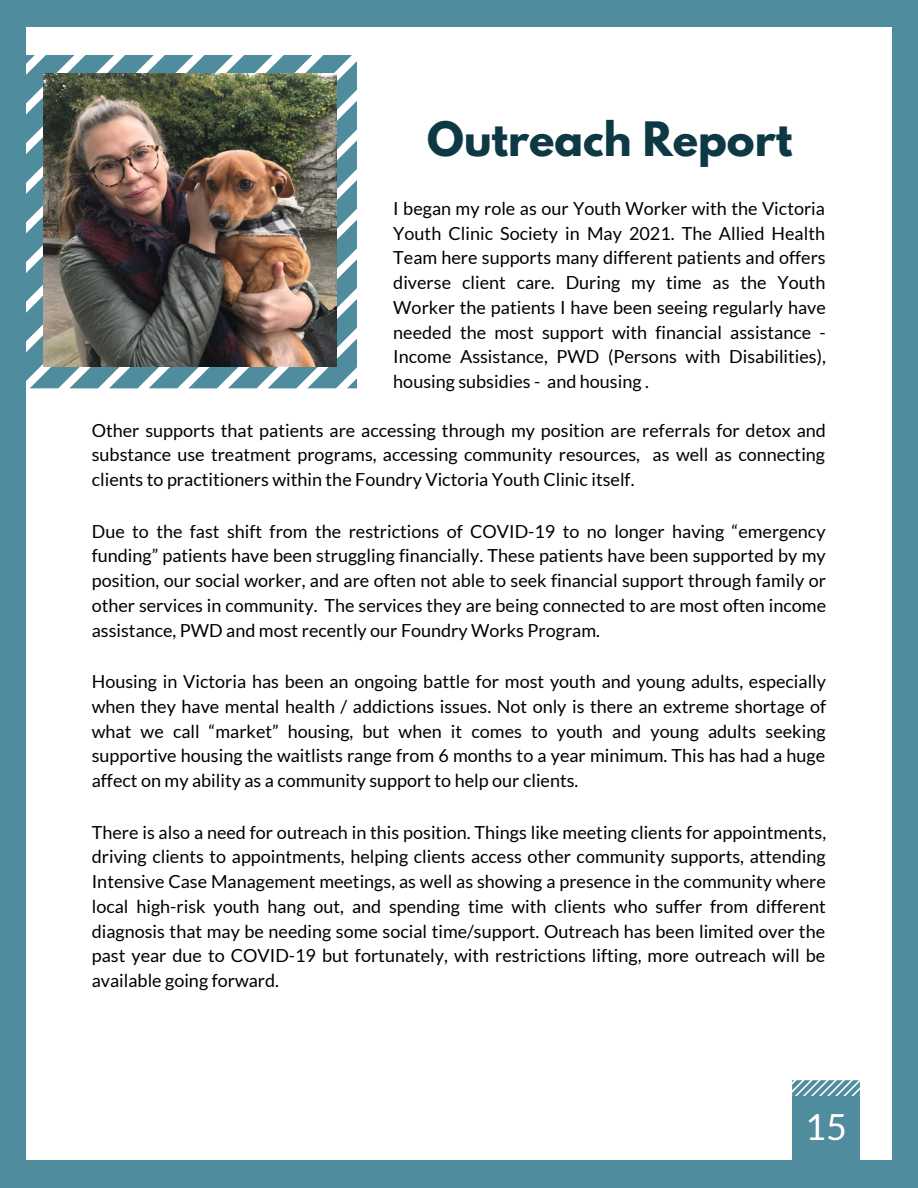
<style>
.page{position:relative;width:918px;height:1188px;background:#4f8c9d}
.page>*{position:absolute;margin:0;border:0;box-sizing:border-box;transform-origin:0 0}
.t1{font:700 42px "League Spartan";color:#0d3945}
.t2{font:36px "Lato";color:#fff}
.t3{font:18px/24.8px "Lato";color:#000;text-align:justify}
</style>
<div class="page">
<div style="left:27px;top:27px;width:865px;height:1133px;background:#fff"></div>
<svg style="left:792px;top:1080px;width:68px;height:16px"></svg>
<div style="left:792px;top:1096px;width:68px;height:79px;background:#4f8c9d"></div>
<svg style="left:26px;top:55px;width:331px;height:333px;fill:#4f8c9d"></svg>
<img style="left:44px;top:74px;width:293px;height:292px">
<h1 class="t1" style="left:427px;top:119px;width:367px">Outreach Report</h1>
<p class="t3" style="left:393px;top:195px;width:434px">I began my role as our Youth Worker with the Victoria Youth Clinic Society in May 2021. The Allied Health Team here supports many different patients and offers diverse client care. During my time as the Youth Worker the patients I have been seeing regularly have needed the most support with financial assistance - Income Assistance, PWD (Persons with Disabilities), housing subsidies - and housing .</p>
<p class="t3" style="left:92px;top:417px;width:736px">Other supports that patients are accessing through my position are referrals for detox and substance use treatment programs, accessing community resources, as well as connecting clients to practitioners within the Foundry Victoria Youth Clinic itself.</p>
<p class="t3" style="left:92px;top:518px;width:736px">Due to the fast shift from the restrictions of COVID-19 to no longer having “emergency funding” patients have been struggling financially. These patients have been supported by my position, our social worker, and are often not able to seek financial support through family or other services in community. The services they are being connected to are most often income assistance, PWD and most recently our Foundry Works Program.</p>
<p class="t3" style="left:92px;top:669px;width:736px">Housing in Victoria has been an ongoing battle for most youth and young adults, especially when they have mental health / addictions issues. Not only is there an extreme shortage of what we call “market” housing, but when it comes to youth and young adults seeking supportive housing the waitlists range from 6 months to a year minimum. This has had a huge affect on my ability as a community support to help our clients.</p>
<p class="t3" style="left:92px;top:819px;width:736px">There is also a need for outreach in this position. Things like meeting clients for appointments, driving clients to appointments, helping clients access other community supports, attending Intensive Case Management meetings, as well as showing a presence in the community where local high-risk youth hang out, and spending time with clients who suffer from different diagnosis that may be needing some social time/support. Outreach has been limited over the past year due to COVID-19 but fortunately, with restrictions lifting, more outreach will be available going forward.</p>
<h2 class="t2" style="left:805px;top:1105px;width:43px">15</h2>
</div>
